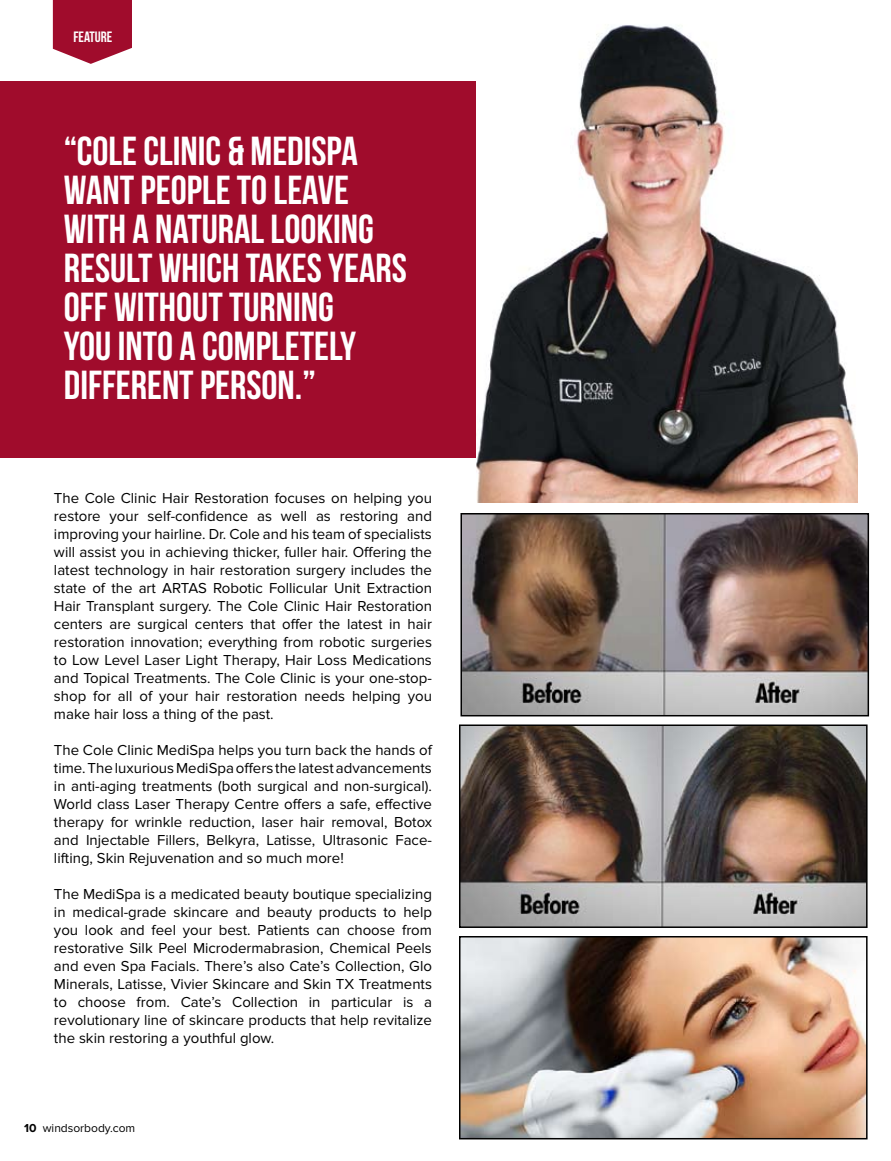
<style>
.page{position:relative;width:891px;height:1161px;background:#fff}
.page>*{position:absolute;margin:0;border:0;box-sizing:border-box;transform-origin:0 0}
.t1{font:40.5px/39px "Bebas Neue";color:#fff}
.t2{font:15px/18px "Lincoln Proxima Nova";color:#000;text-align:justify}
.t3{font:15px "Bebas Neue";color:#fff}
.t4{font:12px "Lincoln Proxima Nova";color:#000}
.s1{font-weight:700}
</style>
<div class="page">
<svg style="left:53px;top:0;width:79px;height:64px;background:#ab2946"></svg>
<div style="left:0;top:81px;width:651px;height:376px;background:#a00c2c"></div>
<img style="left:477px;top:25px;width:381px;height:478px">
<img style="left:463px;top:516px;width:403px;height:197px">
<div style="left:460px;top:513px;width:409px;height:203px;border:2px solid #000"></div>
<img style="left:462px;top:727px;width:403px;height:198px">
<div style="left:459px;top:724px;width:409px;height:204px;border:2px solid #000"></div>
<img style="left:462px;top:939px;width:403px;height:197px">
<div style="left:459px;top:936px;width:409px;height:203px;border:2px solid #000"></div>
<p class="t3" style="left:73px;top:29px;width:41px">FEATURE</p>
<h1 class="t1" style="left:64px;top:131px;width:345px">“COLE CLINIC &amp; MEDISPA<br>WANT PEOPLE TO LEAVE<br>WITH A NATURAL LOOKING<br>RESULT WHICH TAKES YEARS<br>OFF WITHOUT TURNING<br>YOU INTO A COMPLETELY<br>DIFFERENT PERSON.”</h1>
<p class="t2" style="left:54px;top:489px;width:380px">The Cole Clinic Hair Restoration focuses on helping you restore your self-confidence as well as restoring and improving your hairline. Dr. Cole and his team of specialists will assist you in achieving thicker, fuller hair. Offering the latest technology in hair restoration surgery includes the state of the art ARTAS Robotic Follicular U nit Extraction Hair Transplant surgery. The Cole Clinic Hair Restoration centers are surgical centers that offer the latest in hair restoration innovation; everything from robotic surgeries to Low Level Laser Light Therapy, Hair Loss Medications and Topical Treatments. The Cole Clinic is your one-stop&shy;shop for all of your hair restoration needs helping you make hair loss a thing of the past.</p>
<p class="t2" style="left:54px;top:741px;width:380px">The Cole Clinic MediSpa helps you turn back the hands of time. The luxurious MediSpa offers the latest advancements in anti-aging treatments (both surgical and non-surgical).<br>World class Laser Therapy Centre offers a safe, effective therapy for wrinkle reduction, laser hair removal, Botox and Injectable Fillers, Belkyra, Latisse, U ltrasonic Face&shy;lifting, Skin Rejuvenation and so much more!</p>
<p class="t2" style="left:54px;top:885px;width:380px">The MediSpa is a medicated beauty boutique specializing in medical-grade skincare and beauty products to help you look and feel your best. Patients can choose from restorative Silk Peel Microdermabrasion, Chemical Peels and even Spa Facials. There’s also Cate’s Collection, Glo Minerals, Latisse, Vivier Skincare and Skin TX Treatments to choose from. Cate’s Collection in particular is a revolutionary line of skincare products that help revitalize the skin restoring a youthful glow.</p>
<p class="t4" style="left:24px;top:1121px;width:113px"><span class="s1">10</span> windsorbody.com</p>
</div>
